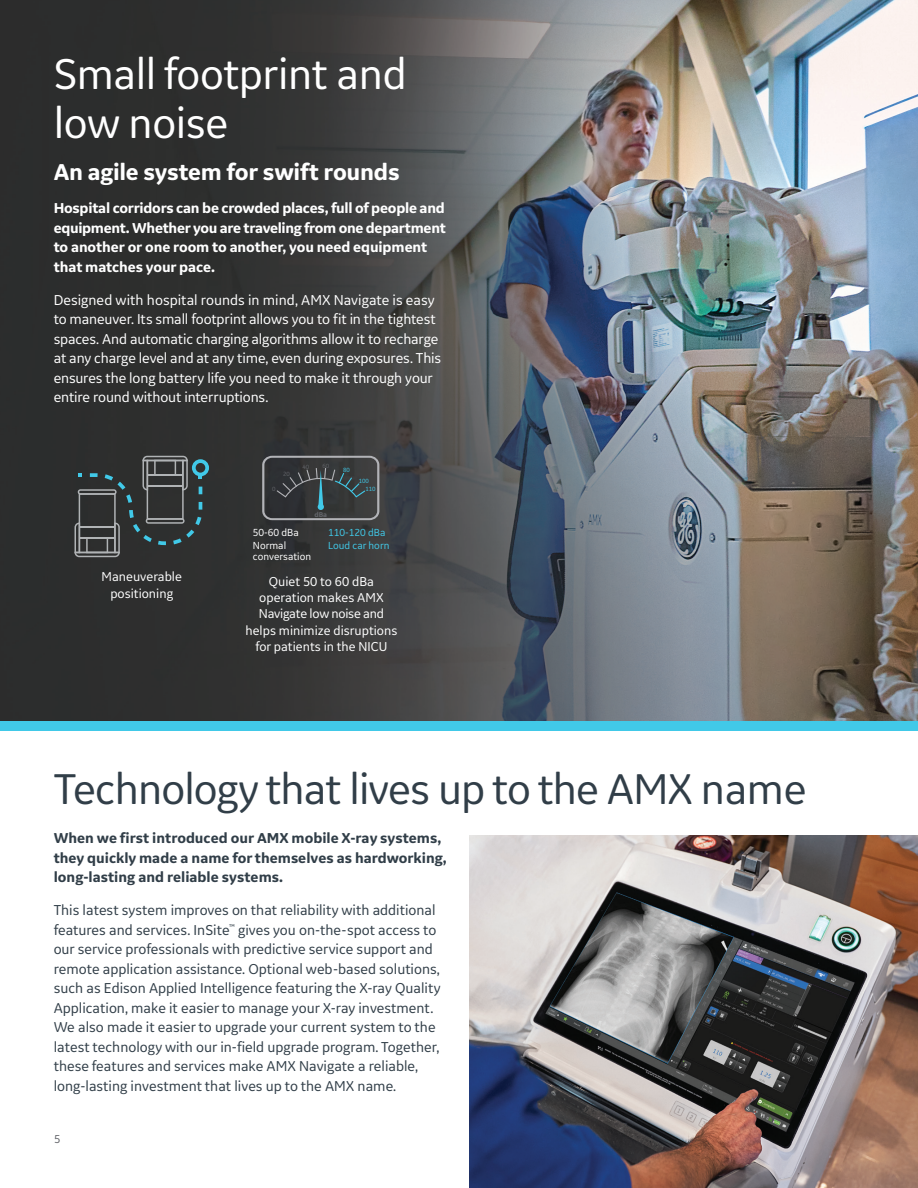
<style>
.page{position:relative;width:918px;height:1188px;background:#fff}
.page>*{position:absolute;margin:0;border:0;box-sizing:border-box;transform-origin:0 0}
.t1{font:45px "GE Inspira Sans";letter-spacing:-.02em;color:#313e48}
.t2{font:45px/49.5px "GE Inspira Sans";letter-spacing:-.01em;color:#fff}
.t3{font:700 24px "GE Inspira Sans";letter-spacing:-.01em;color:#fff}
.Paragraph_Style_1{font:15px/19.5px "GE Inspira Sans";color:#313e48}
.t4{font:15px/19.5px "GE Inspira Sans";letter-spacing:-.01em;color:#fff}
.t5{font:700 15px/19.5px "GE Inspira Sans";letter-spacing:-.015em;color:#fff}
.Paragraph_Style_1-2{font:700 15px/19.5px "GE Inspira Sans";color:#313e48}
.Paragraph_Style_1-3{font:13.5px/16.2px "GE Inspira Sans";color:#fff;text-align:center}
.t6{font:12px "GE Inspira Sans";color:#63656a}
.Paragraph_Style_1-4{font:10.65px/10.6px "GE Inspira Sans";color:#fff}
.Paragraph_Style_1-5{font:10.65px "GE Inspira Sans";color:#41c9e8}
.Paragraph_Style_1-6{font:700 7.2px "GE Inspira Sans";color:#63656a}
.Paragraph_Style_1-7{font:6.3px "GE Inspira Sans";color:#41c9e8}
.Paragraph_Style_1-8{font:6.3px "GE Inspira Sans";color:#63656a}
</style>
<div class="page">
<img style="left:0;top:0;width:918px;height:722px">
<svg style="left:75px;top:456px;width:134px;height:101px;background:#3c4344"></svg>
<img style="left:469px;top:835px;width:449px;height:353px">
<svg style="left:262px;top:456px;width:117px;height:64px;background:#424648"></svg>
<div style="left:0;top:722px;width:918px;height:9px;background:#41c9e8"></div>
<p class="t2" style="left:54px;top:48px;width:355px">Small footprint and low noise</p>
<p class="t3" style="left:54px;top:158px;width:347px">An agile system for swift rounds</p>
<p class="t5" style="left:54px;top:198px;width:394px">Hospital corridors can be crowded places, full of people and equipment. Whether you are traveling from one department to another or one room to another, you need equipment that matches your pace.</p>
<p class="t4" style="left:54px;top:290px;width:389px">Designed with hospital rounds in mind, AMX Navigate is easy to maneuver. Its small footprint allows you to fit in the tightest spaces. And automatic charging algorithms allow it to recharge at any charge level and at any time, even during exposures. This ensures the long battery life you need to make it through your entire round without interruptions.</p>
<p class="Paragraph_Style_1-8" style="left:272px;top:485px;width:5px">0</p>
<p class="Paragraph_Style_1-8" style="left:283px;top:470px;width:8px">20</p>
<p class="Paragraph_Style_1-8" style="left:302px;top:463px;width:8px">40</p>
<p class="Paragraph_Style_1-8" style="left:322px;top:462px;width:8px">60</p>
<p class="Paragraph_Style_1-6" style="left:314px;top:510px;width:14px">dBa</p>
<p class="Paragraph_Style_1-7" style="left:343px;top:466px;width:8px">80</p>
<p class="Paragraph_Style_1-7" style="left:359px;top:477px;width:12px">100</p>
<p class="Paragraph_Style_1-7" style="left:365px;top:485px;width:12px">110</p>
<p class="Paragraph_Style_1-3" style="left:102px;top:568px;width:82px">Maneuverable positioning</p>
<p class="Paragraph_Style_1-4" style="left:253px;top:527px;width:48px">50-60 dBa</p>
<p class="Paragraph_Style_1-4" style="left:253px;top:540px;width:60px">Normal conversation</p>
<p class="Paragraph_Style_1-5" style="left:328px;top:526px;width:59px">110-120 dBa</p>
<p class="Paragraph_Style_1-5" style="left:328px;top:539px;width:63px">Loud car horn</p>
<p class="Paragraph_Style_1-3" style="left:246px;top:573px;width:153px">Quiet 50 to 60 dBa operation makes AMX<br>Navigate low noise and helps minimize disruptions for patients in the NICU</p>
<p class="t1" style="left:54px;top:761px;width:754px">Technology that lives up to the AMX name</p>
<p class="Paragraph_Style_1-2" style="left:54px;top:828px;width:395px">When we first introduced our AMX mobile X-ray systems, they quickly made a name for themselves as hardworking, long-lasting and reliable systems.</p>
<p class="Paragraph_Style_1" style="left:54px;top:900px;width:388px">This latest system improves on that reliability with additional features and services. InSite<sup>™</sup> gives you on-the-spot access to our service professionals with predictive service support and remote application assistance. Optional web-based solutions, such as Edison Applied Intelligence featuring the X-ray Quality Application, make it easier to manage your X-ray investment.<br>We also made it easier to upgrade your current system to the latest technology with our in-field upgrade program. Together, these features and services make AMX Navigate a reliable, long-lasting investment that lives up to the AMX name.</p>
<p class="t6" style="left:54px;top:1132px;width:8px">5</p>
</div>
